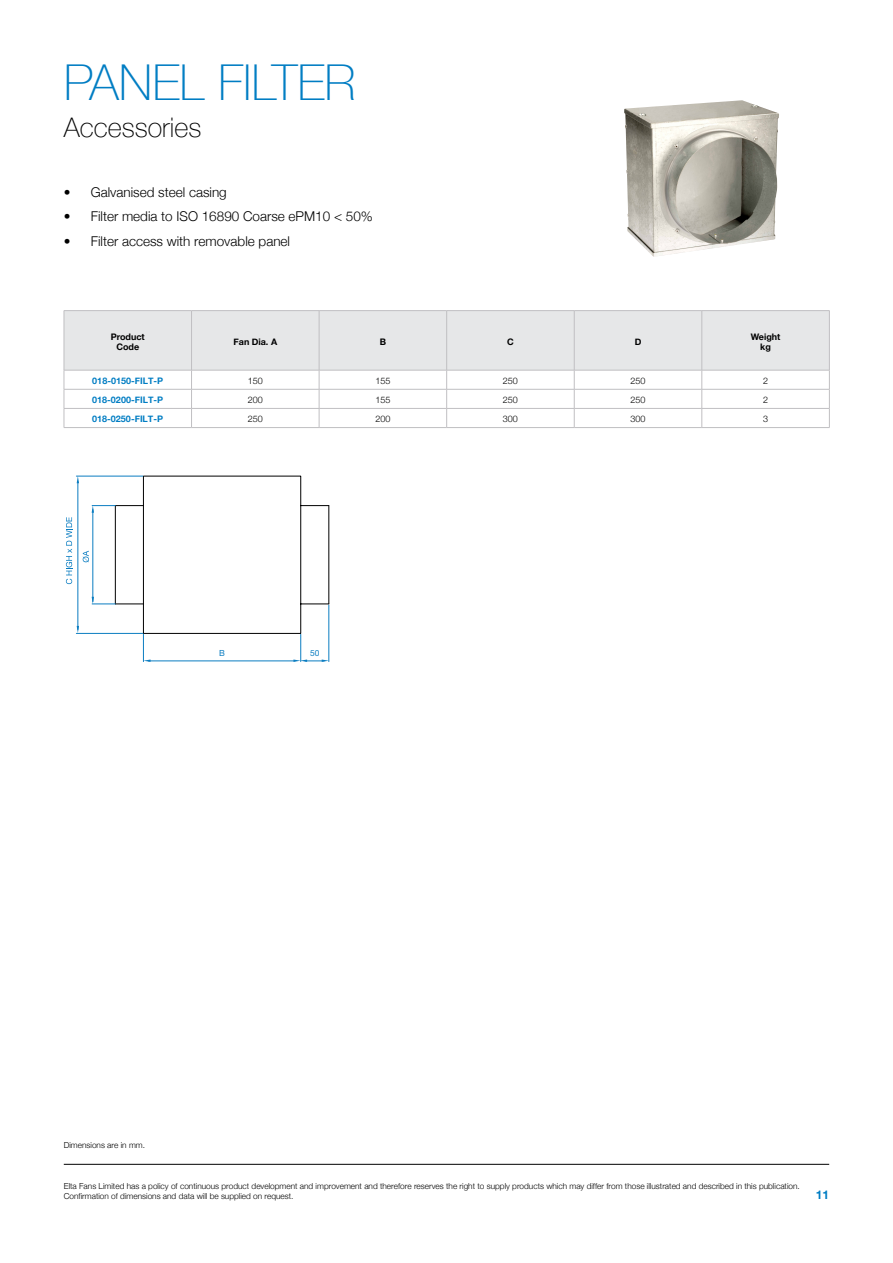
<style>
.page{position:relative;width:893px;height:1263px;background:#fff}
.page>*{position:absolute;margin:0;border:0;box-sizing:border-box;transform-origin:0 0}
.t1{font:100 49.5px "Helvetica Neue";letter-spacing:-.01em;color:#007dc3}
.t2{font:100 27px "Helvetica Neue";color:#000}
.t3{font:300 13.5px "Helvetica Neue";color:#000}
.t4{font:700 12px "Helvetica Neue";color:#007dc3}
.t5{font:700 9px "Helvetica Neue";color:#007dc3}
.t6{font:300 9px "Helvetica Neue";color:#000}
.t7{font:700 9px/10.5px "Helvetica Neue";color:#000;text-align:center}
.t8{font:8.4px "Helvetica Neue";color:#0b7dc1}
.t9{font:300 8.25px/10.5px "Helvetica Neue";color:#000}
</style>
<div class="page">
<hr style="left:64px;top:1164px;width:765px;height:1px;background:#000">
<img style="left:624px;top:100px;width:155px;height:157px">
<div style="left:65px;top:311px;width:764px;height:59px;background:#e6e7e8"></div>
<hr style="left:64px;top:310px;width:128px;height:1px;background:#c0bfc2">
<hr style="left:64px;top:311px;width:1px;height:59px;background:#c0bfc2">
<hr style="left:192px;top:310px;width:127px;height:1px;background:#c0bfc2">
<hr style="left:191px;top:311px;width:1px;height:59px;background:#c0bfc2">
<hr style="left:319px;top:310px;width:128px;height:1px;background:#c0bfc2">
<hr style="left:319px;top:311px;width:1px;height:59px;background:#c0bfc2">
<hr style="left:447px;top:310px;width:127px;height:1px;background:#c0bfc2">
<hr style="left:446px;top:311px;width:1px;height:59px;background:#c0bfc2">
<hr style="left:574px;top:310px;width:128px;height:1px;background:#c0bfc2">
<hr style="left:574px;top:311px;width:1px;height:59px;background:#c0bfc2">
<hr style="left:702px;top:310px;width:128px;height:1px;background:#c0bfc2">
<hr style="left:702px;top:311px;width:1px;height:59px;background:#c0bfc2">
<hr style="left:829px;top:311px;width:1px;height:59px;background:#c0bfc2">
<hr style="left:64px;top:370px;width:128px;height:1px;background:#c0bfc2">
<hr style="left:192px;top:370px;width:127px;height:1px;background:#c0bfc2">
<hr style="left:319px;top:370px;width:128px;height:1px;background:#c0bfc2">
<hr style="left:447px;top:370px;width:127px;height:1px;background:#c0bfc2">
<hr style="left:574px;top:370px;width:128px;height:1px;background:#c0bfc2">
<hr style="left:702px;top:370px;width:128px;height:1px;background:#c0bfc2">
<hr style="left:64px;top:389px;width:128px;height:1px;background:#c0bfc2">
<hr style="left:192px;top:389px;width:127px;height:1px;background:#c0bfc2">
<hr style="left:319px;top:389px;width:128px;height:1px;background:#c0bfc2">
<hr style="left:447px;top:389px;width:127px;height:1px;background:#c0bfc2">
<hr style="left:574px;top:389px;width:128px;height:1px;background:#c0bfc2">
<hr style="left:702px;top:389px;width:128px;height:1px;background:#c0bfc2">
<hr style="left:64px;top:408px;width:128px;height:1px;background:#c0bfc2">
<svg style="left:64px;top:370px;width:1px;height:57px"></svg>
<hr style="left:192px;top:408px;width:127px;height:1px;background:#c0bfc2">
<svg style="left:191px;top:371px;width:1px;height:56px"></svg>
<hr style="left:319px;top:408px;width:128px;height:1px;background:#c0bfc2">
<svg style="left:319px;top:370px;width:1px;height:57px"></svg>
<hr style="left:447px;top:408px;width:127px;height:1px;background:#c0bfc2">
<svg style="left:446px;top:370px;width:1px;height:57px"></svg>
<hr style="left:574px;top:408px;width:128px;height:1px;background:#c0bfc2">
<svg style="left:574px;top:370px;width:1px;height:57px"></svg>
<hr style="left:702px;top:408px;width:128px;height:1px;background:#c0bfc2">
<svg style="left:702px;top:370px;width:1px;height:57px"></svg>
<svg style="left:829px;top:370px;width:1px;height:57px"></svg>
<hr style="left:64px;top:427px;width:128px;height:1px;background:#c0bfc2">
<hr style="left:192px;top:427px;width:127px;height:1px;background:#c0bfc2">
<hr style="left:319px;top:427px;width:128px;height:1px;background:#c0bfc2">
<hr style="left:447px;top:427px;width:127px;height:1px;background:#c0bfc2">
<hr style="left:574px;top:427px;width:128px;height:1px;background:#c0bfc2">
<hr style="left:702px;top:427px;width:128px;height:1px;background:#c0bfc2">
<hr style="left:329px;top:605px;width:1px;height:57px;background:#0b7dc1">
<svg style="left:66px;top:476px;width:263px;height:186px"></svg>
<h1 class="t1" style="left:64px;top:45px;width:293px">PANEL FILTER</h1>
<h2 class="t2" style="left:64px;top:107px;width:139px">Accessories</h2>
<h3 class="t3" style="left:64px;top:182px;width:165px">• Galvanised steel casing</h3>
<h3 class="t3" style="left:64px;top:206px;width:311px">• Filter media to ISO 16890 Coarse ePM10 &lt; 50%</h3>
<h3 class="t3" style="left:64px;top:230px;width:228px">• Filter access with removable panel</h3>
<p class="t7" style="left:111px;top:331px;width:36px">Product<br>Code</p>
<p class="t7" style="left:233px;top:337px;width:45px">Fan Dia. A</p>
<p class="t7" style="left:380px;top:337px;width:8px">B</p>
<p class="t7" style="left:507px;top:337px;width:8px">C</p>
<p class="t7" style="left:635px;top:337px;width:8px">D</p>
<p class="t7" style="left:751px;top:331px;width:31px">Weight kg</p>
<p class="t5" style="left:92px;top:374px;width:72px">018-0150-FILT-P</p>
<p class="t6" style="left:248px;top:374px;width:17px">150</p>
<p class="t6" style="left:375px;top:374px;width:17px">155</p>
<p class="t6" style="left:503px;top:374px;width:17px">250</p>
<p class="t6" style="left:630px;top:374px;width:17px">250</p>
<p class="t6" style="left:763px;top:374px;width:7px">2</p>
<p class="t5" style="left:92px;top:393px;width:72px">018-0200-FILT-P</p>
<p class="t6" style="left:248px;top:393px;width:17px">200</p>
<p class="t6" style="left:375px;top:393px;width:17px">155</p>
<p class="t6" style="left:503px;top:393px;width:17px">250</p>
<p class="t6" style="left:630px;top:393px;width:17px">250</p>
<p class="t6" style="left:763px;top:393px;width:7px">2</p>
<p class="t5" style="left:92px;top:412px;width:72px">018-0250-FILT-P</p>
<p class="t6" style="left:248px;top:412px;width:17px">250</p>
<p class="t6" style="left:375px;top:412px;width:17px">200</p>
<p class="t6" style="left:503px;top:412px;width:17px">300</p>
<p class="t6" style="left:630px;top:412px;width:17px">300</p>
<p class="t6" style="left:763px;top:412px;width:7px">3</p>
<p class="t8" style="left:219px;top:647px;width:7px">B</p>
<p class="t8" style="left:310px;top:647px;width:11px">50</p>
<p class="t9" style="left:64px;top:1139px;width:83px">Dimensions are in mm.</p>
<p class="t9" style="left:64px;top:1180px;width:738px">Elta Fans Limited has a policy of continuous product development and improvement and therefore reserves the right to supply products which may differ from those illustrated and described in this publication.<br>Confirmation of dimensions and data will be supplied on request.</p>
<h3 class="t4" style="left:816px;top:1185px;width:15px">11</h3>
</div>
